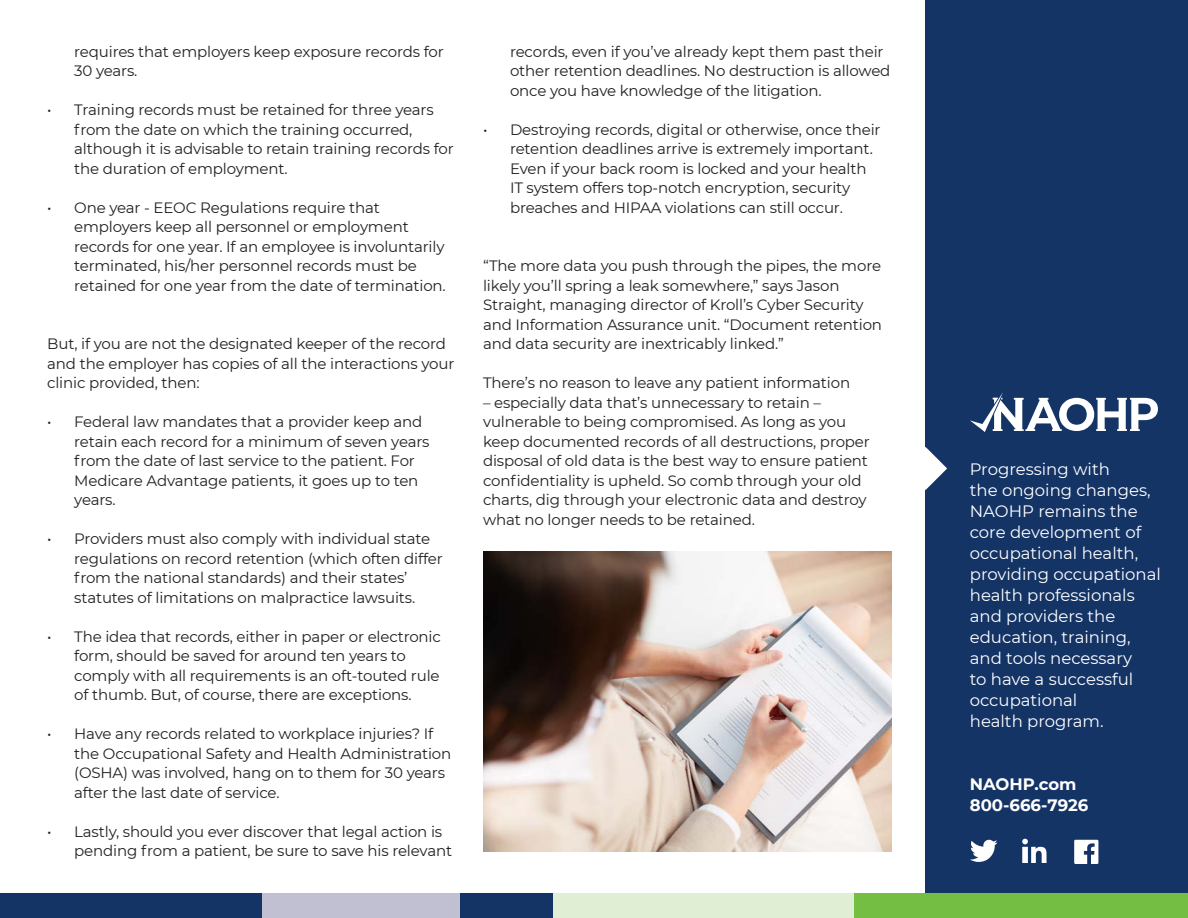
<style>
.page{position:relative;width:1188px;height:918px;background:#fff}
.page>*{position:absolute;margin:0;border:0;box-sizing:border-box;transform-origin:0 0}
.t1{font:16.5px/21px "Montserrat";color:#fff}
.t2{font:700 16.5px/21px "Montserrat";color:#fff}
.t3{font:15px/19.5px "Montserrat";letter-spacing:-.01em;color:#231f20}
</style>
<div class="page">
<div style="left:926px;top:0;width:262px;height:894px;background:#143466"></div>
<svg style="left:925px;top:447px;width:22px;height:43px"></svg>
<div style="left:854px;top:894px;width:334px;height:24px;background:#74bf43"></div>
<div style="left:553px;top:894px;width:301px;height:24px;background:#e0eed4"></div>
<div style="left:460px;top:894px;width:93px;height:24px;background:#143466"></div>
<div style="left:261px;top:894px;width:199px;height:24px;background:#c0c0d2"></div>
<div style="left:0;top:894px;width:261px;height:24px;background:#143466"></div>
<svg style="left:1022px;top:839px;width:25px;height:24px"></svg>
<svg style="left:970px;top:840px;width:28px;height:22px"></svg>
<svg style="left:1074px;top:840px;width:24px;height:24px"></svg>
<svg style="left:970px;top:392px;width:188px;height:40px"></svg>
<img style="left:483px;top:552px;width:409px;height:300px">
<p class="t3" style="left:74px;top:42px;width:371px">requires that employers keep exposure records for<br>30 years.</p>
<p class="t3" style="left:74px;top:101px;width:381px;text-indent:-27px">• Training records must be retained for three years from the date on which the training occurred, although it is advisable to retain training records for the duration of employment.</p>
<p class="t3" style="left:74px;top:198px;width:373px;text-indent:-27px">• One year - EEOC Regulations require that employers keep all personnel or employment records for one year. If an employee is involuntarily terminated, his/her personnel records must be retained for one year from the date of termination.</p>
<p class="t3" style="left:47px;top:335px;width:409px">But, if you are not the designated keeper of the record and the employer has copies of all the interactions your clinic provided, then:</p>
<p class="t3" style="left:74px;top:413px;width:357px;text-indent:-27px">• Federal law mandates that a provider keep and retain each record for a minimum of seven years from the date of last service to the patient. For Medicare Advantage patients, it goes up to ten years.</p>
<p class="t3" style="left:74px;top:530px;width:370px;text-indent:-27px">• Providers must also comply with individual state regulations on record retention (which often differ from the national standards) and their states’ statutes of limitations on malpractice lawsuits.</p>
<p class="t3" style="left:74px;top:627px;width:368px;text-indent:-27px">• The idea that records, either in paper or electronic form, should be saved for around ten years to comply with all requirements is an oft-touted rule of thumb. But, of course, there are exceptions.</p>
<p class="t3" style="left:74px;top:725px;width:379px;text-indent:-27px">• Have any records related to workplace injuries? If the Occupational Safety and Health Administration (OSHA) was involved, hang on to them for 30 years after the last date of service.</p>
<p class="t3" style="left:74px;top:822px;width:379px;text-indent:-27px">• Lastly, should you ever discover that legal action is pending from a patient, be sure to save his relevant</p>
<p class="t3" style="left:510px;top:42px;width:382px">records, even if you’ve already kept them past their other retention deadlines. No destruction is allowed once you have knowledge of the litigation.</p>
<p class="t3" style="left:510px;top:120px;width:372px;text-indent:-27px">• Destroying records, digital or otherwise, once their retention deadlines arrive is extremely important.<br>Even if your back room is locked and your health IT system offers top-notch encryption, security breaches and HIPAA violations can still occur.</p>
<p class="t3" style="left:483px;top:257px;width:401px">“The more data you push through the pipes, the more likely you’ll spring a leak somewhere,” says Jason Straight, managing director of Kroll’s Cyber Security and Information Assurance unit. “Document retention and data security are inextricably linked.”</p>
<p class="t3" style="left:483px;top:374px;width:369px">There’s no reason to leave any patient information</p>
<p class="t3" style="left:483px;top:393px;width:388px">– especially data that’s unnecessary to retain – vulnerable to being compromised. As long as you keep documented records of all destructions, proper disposal of old data is the best way to ensure patient confidentiality is upheld. So comb through your old charts, dig through your electronic data and destroy what no longer needs to be retained.</p>
<p class="t1" style="left:970px;top:459px;width:193px">Progressing with<br>the ongoing changes,<br>NAOHP remains the core development of occupational health, providing occupational health professionals and providers the education, training, and tools necessary<br>to have a successful occupational<br>health program.</p>
<p class="t2" style="left:970px;top:774px;width:120px">NAOHP.com<br>800-666-7926</p>
</div>
